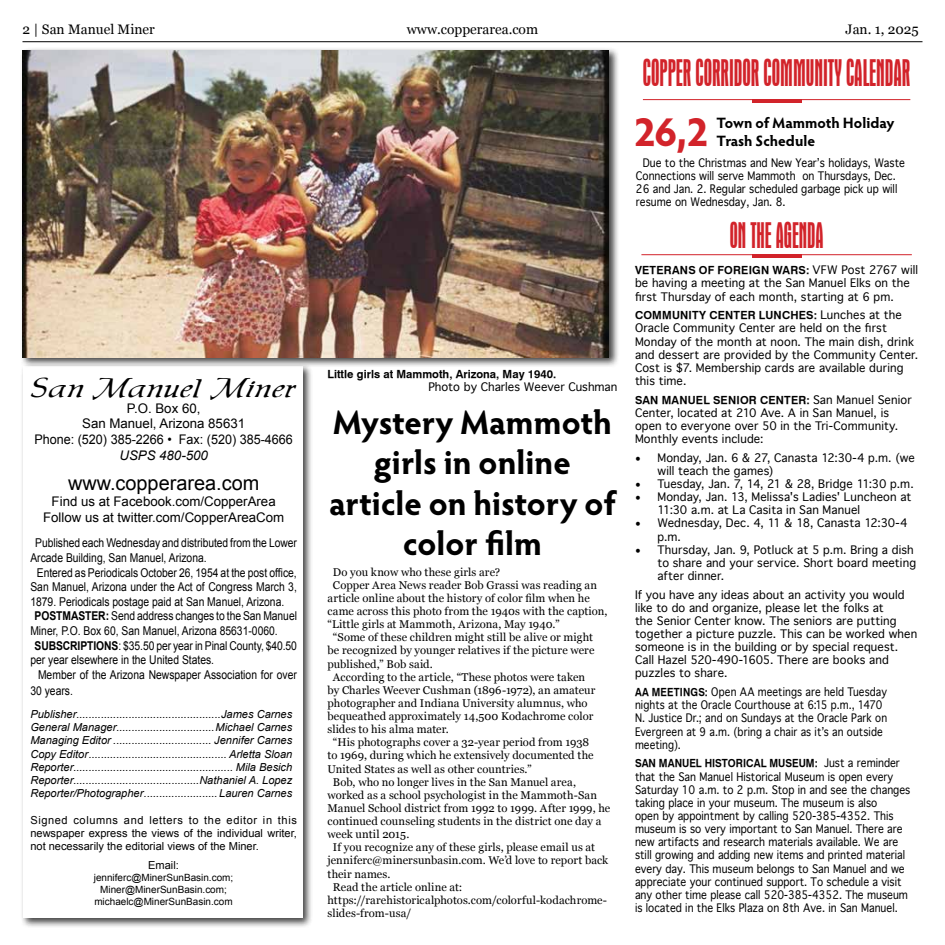
<style>
.page{position:relative;width:945px;height:945px;background:#fff}
.page>*{position:absolute;margin:0;border:0;box-sizing:border-box;transform-origin:0 0}
.t1{font:700 41.25px "Hypatia Sans Pro";color:#d2232a}
.t2{font:condensed 39px "Aurora BT";color:#d2232a;scale:.8 1}
.t3{font:condensed 37.5px "Aurora BT";color:#d2232a;scale:.8 1}
.t4{font:700 33.75px/40.5px "Hypatia Sans Pro";color:#000;text-align:center}
.t5{font:26.5px "Chaucer";color:#000;scale:1.23 1}
.t6{font:19.88px "Arial";color:#000}
.t7{font:700 15px/18px "Hypatia Sans Pro";color:#000}
.t8{font:13.75px "Georgia";color:#000}
.t9{font:13.25px/15.9px "Arial";color:#000;text-align:center}
.t10{font:italic 13.25px "Arial";color:#000}
.t11{font:12.12px "Arial";color:#000;scale:.85 1}
.t12{font:11.25px/13.1px "Geneva";color:#000}
.t13{font:11.25px "Georgia";letter-spacing:.01em;color:#000}
.t14{font:11.25px/13.1px "Geneva";color:#000;scale:.9 1}
.t15{font:11.25px/13.1px "Geneva";color:#000;scale:.88 1}
.t16{font:700 11.25px "Geneva";color:#000}
.t17{font:italic 11px/13.2px "Arial";color:#000;text-align:justify}
.t18{font:11px/13.2px "Arial";color:#000;text-align:justify}
.t19{font:10px/11.9px "Arial";color:#000;text-align:center}
.s1{font-weight:700}
.s2{font-family:"Minion Pro";font-size:15px}
</style>
<div class="page">
<hr style="left:22px;top:41px;width:900px;height:1px;background:#000">
<div style="left:20px;top:363px;width:293px;height:565px;background:#000;opacity:.75"></div>
<div style="left:23px;top:366px;width:279px;height:552px;background:#fff"></div>
<hr style="left:641px;top:254px;width:271px;height:1px;background:#d2232a">
<hr style="left:752px;top:254px;width:49px;height:4px;background:#d2232a">
<hr style="left:643px;top:99px;width:267px;height:1px;background:#d2232a">
<hr style="left:752px;top:99px;width:49px;height:3px;background:#d2232a">
<div style="left:20px;top:47px;width:599px;height:321px;background:#000;opacity:.75"></div>
<img style="left:22px;top:50px;width:587px;height:307px">
<p class="t8" style="left:22px;top:19px;width:134px">2 | San Manuel Miner</p>
<p class="t8" style="left:407px;top:19px;width:133px">www.copperarea.com</p>
<p class="t8" style="left:846px;top:19px;width:75px">Jan. 1, 2025</p>
<h3 class="t5" style="left:31px;top:371px;width:218px">San Manuel Miner</h3>
<p class="t9" style="left:34px;top:400px;width:260px">P.O. Box 60,<br>San Manuel, Arizona 85631<br>Phone: (520) 385-2266 • Fax: (520) 385-4666</p>
<p class="t10" style="left:119px;top:447px;width:90px">USPS 480-500</p>
<h3 class="t6" style="left:68px;top:470px;width:193px">www.copperarea.com</h3>
<p class="t9" style="left:43px;top:494px;width:243px">Find us at Facebook.com/CopperArea<br>Follow us at twitter.com/CopperAreaCom</p>
<p class="t11" style="left:35px;top:535px;width:309px">Published each Wednesday and distributed from the Lower</p>
<p class="t11" style="left:30px;top:550px;width:209px">Arcade Building, San Manuel, Arizona.</p>
<p class="t11" style="left:37px;top:564px;width:307px">Entered as Periodicals October 26, 1954 at the post office,</p>
<p class="t11" style="left:30px;top:579px;width:315px">San Manuel, Arizona under the Act of Congress March 3,</p>
<p class="t11" style="left:30px;top:594px;width:300px">1879. Periodicals postage paid at San Manuel, Arizona.</p>
<p class="t11" style="left:35px;top:608px;width:310px"><span class="s1">POSTMASTER:</span> Send address changes to the San Manuel</p>
<p class="t11" style="left:30px;top:623px;width:293px">Miner, P.O. Box 60, San Manuel, Arizona 85631-0060.</p>
<p class="t11" style="left:35px;top:637px;width:310px"><span class="s1">SUBSCRIPTIONS</span>: $35.50 per year in Pinal County, $40.50</p>
<p class="t11" style="left:30px;top:652px;width:218px">per year elsewhere in the United States.</p>
<p class="t11" style="left:38px;top:667px;width:306px">Member of the Arizona Newspaper Association for over</p>
<p class="t11" style="left:30px;top:682px;width:52px">30 years.</p>
<p class="t17" style="left:30px;top:708px;width:263px">Publisher...............................................James Carnes General Manager................................Michael Carnes Managing Editor ................................ Jennifer Carnes Copy Editor............................................. Arletta Sloan Reporter.................................................... Mila Besich Reporter.........................................Nathaniel A. Lopez Reporter/Photographer........................Lauren Carnes</p>
<p class="t18" style="left:30px;top:814px;width:268px">Signed columns and letters to the editor in this newspaper express the views of the individual writer, not necessarily the editorial views of the Miner.</p>
<p class="t18" style="left:148px;top:859px;width:32px">Email:</p>
<p class="t19" style="left:94px;top:872px;width:141px">jenniferc@MinerSunBasin.com;<br>Miner@MinerSunBasin.com; michaelc@MinerSunBasin.com</p>
<p class="t16" style="left:328px;top:367px;width:230px">Little girls at Mammoth, Arizona, May 1940.</p>
<p class="t12" style="left:428px;top:380px;width:191px">Photo by Charles Weever Cushman</p>
<h3 class="t4" style="left:329px;top:400px;width:288px">Mystery Mammoth girls in online article on history of color film</h3>
<p class="t13" style="left:333px;top:564px;width:169px">Do you know who these girls are?</p>
<p class="t13" style="left:333px;top:577px;width:266px">Copper Area News reader Bob Grassi was reading an</p>
<p class="t13" style="left:328px;top:590px;width:264px">article online about the history of color film when he</p>
<p class="t13" style="left:328px;top:603px;width:282px">came across this photo from the 1940s with the caption,</p>
<p class="t13" style="left:328px;top:616px;width:234px">“Little girls at Mammoth, Arizona, May 1940.”</p>
<p class="t13" style="left:333px;top:629px;width:262px">“Some of these children might still be alive or might</p>
<p class="t13" style="left:328px;top:642px;width:268px">be recognized by younger relatives if the picture were</p>
<p class="t13" style="left:328px;top:655px;width:107px">published,” Bob said.</p>
<p class="t13" style="left:333px;top:669px;width:254px">According to the article, “These photos were taken</p>
<p class="t13" style="left:328px;top:682px;width:270px">by Charles Weever Cushman (1896-1972), an amateur</p>
<p class="t13" style="left:328px;top:695px;width:262px">photographer and Indiana University alumnus, who</p>
<p class="t13" style="left:328px;top:708px;width:267px">bequeathed approximately 14,500 Kodachrome color</p>
<p class="t13" style="left:328px;top:721px;width:123px">slides to his alma mater.</p>
<p class="t13" style="left:333px;top:734px;width:258px">“His photographs cover a 32-year period from 1938</p>
<p class="t13" style="left:328px;top:747px;width:268px">to 1969, during which he extensively documented the</p>
<p class="t13" style="left:328px;top:760px;width:206px">United States as well as other countries.”</p>
<p class="t13" style="left:333px;top:774px;width:245px">Bob, who no longer lives in the San Manuel area,</p>
<p class="t13" style="left:328px;top:787px;width:271px">worked as a school psychologist in the Mammoth-San</p>
<p class="t13" style="left:328px;top:800px;width:284px">Manuel School district from 1992 to 1999. After 1999, he</p>
<p class="t13" style="left:328px;top:813px;width:275px">continued counseling students in the district one day a</p>
<p class="t13" style="left:328px;top:826px;width:84px">week until 2015.</p>
<p class="t13" style="left:333px;top:839px;width:264px">If you recognize any of these girls, please email us at</p>
<p class="t13" style="left:328px;top:852px;width:282px">jenniferc@minersunbasin.com. We’d love to report back</p>
<p class="t13" style="left:328px;top:865px;width:65px">their names.</p>
<p class="t13" style="left:333px;top:879px;width:131px">Read the article online at:</p>
<p class="t13" style="left:328px;top:892px;width:281px">https://rarehistoricalphotos.com/colorful-kodachrome-</p>
<p class="t13" style="left:328px;top:905px;width:86px">slides-from-usa/</p>
<h2 class="t2" style="left:643px;top:53px;width:336px">COPPER CORRIDOR COMMUNITY CALENDAR</h2>
<h1 class="t1" style="left:633px;top:103px;width:77px">26, 2</h1>
<h3 class="t7" style="left:717px;top:113px;width:179px">Town of Mammoth Holiday<br>Trash Schedule</h3>
<p class="t14" style="left:636px;top:156px;width:300px;text-indent:7px">Due to the Christmas and New Year’s holidays, Waste Connections will serve Mammoth on Thursdays, Dec.<br>26 and Jan. 2. Regular scheduled garbage pick up will resume on Wednesday, Jan. 8.</p>
<h3 class="t3" style="left:730px;top:216px;width:118px">ON THE AGENDA</h3>
<p class="t12" style="left:635px;top:264px;width:285px"><span class="s1">VETERANS OF FOREIGN WARS:</span> VFW Post 2767 will be having a meeting at the San Manuel Elks on the first Thursday of each month, starting at 6 pm.</p>
<p class="t12" style="left:635px;top:309px;width:285px"><span class="s1">COMMUNITY CENTER LUNCHES:</span> Lunches at the Oracle Community Center are held on the first Monday of the month at noon. The main dish, drink and dessert are provided by the Community Center.<br>Cost is $7. Membership cards are available during this time.</p>
<p class="t12" style="left:635px;top:393px;width:278px"><span class="s1">SAN MANUEL SENIOR CENTER:</span> San Manuel Senior Center, located at 210 Ave. A in San Manuel, is open to everyone over 50 in the Tri-Community.<br>Monthly events include:</p>
<p class="t12" style="left:658px;top:451px;width:259px;text-indent:-23px"><span class="s2">•</span> Monday, Jan. 6 &amp; 27, Canasta 12:30-4 p.m. (we will teach the games)</p>
<p class="t12" style="left:635px;top:478px;width:280px"><span class="s2">•</span> Tuesday, Jan. 7, 14, 21 &amp; 28, Bridge 11:30 p.m.</p>
<p class="t12" style="left:658px;top:491px;width:256px;text-indent:-23px"><span class="s2">•</span> Monday, Jan. 13, Melissa's Ladies' Luncheon at<br>11:30 a.m. at La Casita in San Manuel</p>
<p class="t12" style="left:658px;top:517px;width:251px;text-indent:-23px"><span class="s2">•</span> Wednesday, Dec. 4, 11 &amp; 18, Canasta 12:30-4 p.m.</p>
<p class="t12" style="left:658px;top:543px;width:260px;text-indent:-23px"><span class="s2">•</span> Thursday, Jan. 9, Potluck at 5 p.m. Bring a dish to share and your service. Short board meeting after dinner.</p>
<p class="t12" style="left:635px;top:588px;width:284px">If you have any ideas about an activity you would like to do and organize, please let the folks at<br>the Senior Center know. The seniors are putting together a picture puzzle. This can be worked when someone is in the building or by special request.<br>Call Hazel 520-490-1605. There are books and puzzles to share.</p>
<p class="t15" style="left:635px;top:686px;width:288px"><span class="s1">AA MEETINGS:</span> Open AA meetings are held Tuesday nights at the Oracle Courthouse at 6:15 p.m., 1470<br>N. Justice Dr.; and on Sundays at the Oracle Park on Evergreen at 9 a.m. (bring a chair as it’s an outside meeting).</p>
<p class="t14" style="left:635px;top:757px;width:308px"><span class="s1">SAN MANUEL HISTORICAL MUSEUM:</span> Just a reminder that the San Manuel Historical Museum is open every Saturday 10 a.m. to 2 p.m. Stop in and see the changes taking place in your museum. The museum is also<br>open by appointment by calling 520-385-4352. This museum is so very important to San Manuel. There are new artifacts and research materials available. We are still growing and adding new items and printed material every day. This museum belongs to San Manuel and we appreciate your continued support. To schedule a visit any other time please call 520-385-4352. The museum is located in the Elks Plaza on 8th Ave. in San Manuel.</p>
</div>
